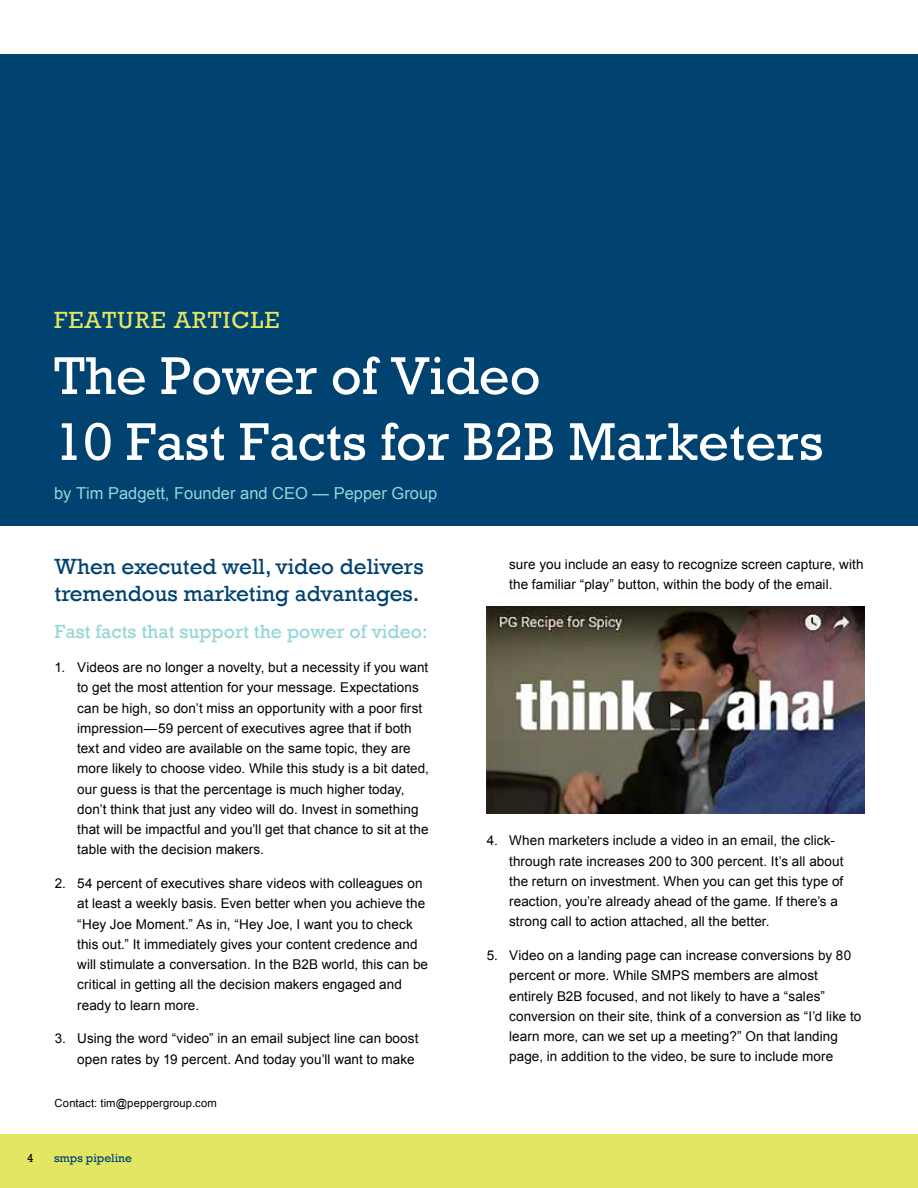
<style>
.page{position:relative;width:918px;height:1188px;background:#fff}
.page>*{position:absolute;margin:0;border:0;box-sizing:border-box;transform-origin:0 0}
.t1{font:54px/66px "Rockwell";color:#fff}
.t2{font:24px "Rockwell";letter-spacing:.05em;color:#e2e663}
.t3{font:22.5px/27px "Rockwell";color:#004270}
.t4{font:19.5px "Rockwell";color:#95d6d7}
.t5{font:16.5px "Arial";color:#95d6d7}
.t6{font:13.5px/20.2px "Arial";letter-spacing:.005em;color:#000}
.t7{font:12px "Rockwell";color:#004270}
.t8{font:12px "Rockwell";color:#000}
.t9{font:11.25px "Arial";letter-spacing:.01em;color:#000}
</style>
<div class="page">
<div style="left:0;top:1134px;width:918px;height:54px;background:#e2e663"></div>
<div style="left:0;top:54px;width:918px;height:472px;background:#004270"></div>
<img style="left:487px;top:606px;width:378px;height:208px">
<h2 class="t2" style="left:54px;top:306px;width:227px">FEATURE ARTICLE</h2>
<h1 class="t1" style="left:54px;top:344px;width:771px">The Power of Video<br>10 Fast Facts for B2B Marketers</h1>
<p class="t5" style="left:54px;top:482px;width:385px">by Tim Padgett, Founder and CEO — Pepper Group</p>
<h3 class="t3" style="left:55px;top:554px;width:371px">When executed well, video delivers tremendous marketing advantages.</h3>
<h3 class="t4" style="left:55px;top:621px;width:375px">Fast facts that support the power of video:</h3>
<p class="t6" style="left:77px;top:657px;width:353px;text-indent:-23px">1. Videos are no longer a novelty, but a necessity if you want to get the most attention for your message. Expectations can be high, so don’t miss an opportunity with a poor first impression—59 percent of executives agree that if both text and video are available on the same topic, they are more likely to choose video. While this study is a bit dated, our guess is that the percentage is much higher today, don’t think that just any video will do. Invest in something that will be impactful and you’ll get that chance to sit at the table with the decision makers.</p>
<p class="t6" style="left:77px;top:873px;width:352px;text-indent:-23px">2. 54 percent of executives share videos with colleagues on at least a weekly basis. Even better when you achieve the “Hey Joe Moment.” As in, “Hey Joe, I want you to check this out.” It immediately gives your content credence and will stimulate a conversation. In the B2B world, this can be critical in getting all the decision makers engaged and ready to learn more.</p>
<p class="t6" style="left:55px;top:1029px;width:365px;text-align:right">3. Using the word “video” in an email subject line can boost open rates by 19 percent. And today you’ll want to make</p>
<p class="t9" style="left:55px;top:1095px;width:164px">Contact: tim@peppergroup.com</p>
<p class="t8" style="left:27px;top:1151px;width:8px">4</p>
<p class="t7" style="left:54px;top:1151px;width:80px">smps pipeline</p>
<p class="t6" style="left:509px;top:554px;width:356px">sure you include an easy to recognize screen capture, with the familiar “play” button, within the body of the email.</p>
<p class="t6" style="left:509px;top:831px;width:336px;text-indent:-23px">4. When marketers include a video in an email, the click&shy;through rate increases 200 to 300 percent. It’s all about the return on investment. When you can get this type of reaction, you’re already ahead of the game. If there’s a strong call to action attached, all the better.</p>
<p class="t6" style="left:509px;top:946px;width:354px;text-indent:-23px">5. Video on a landing page can increase conversions by 80 percent or more. While SMPS members are almost entirely B2B focused, and not likely to have a “sales” conversion on their site, think of a conversion as “I’d like to learn more, can we set up a meeting?” On that landing page, in addition to the video, be sure to include more</p>
</div>
